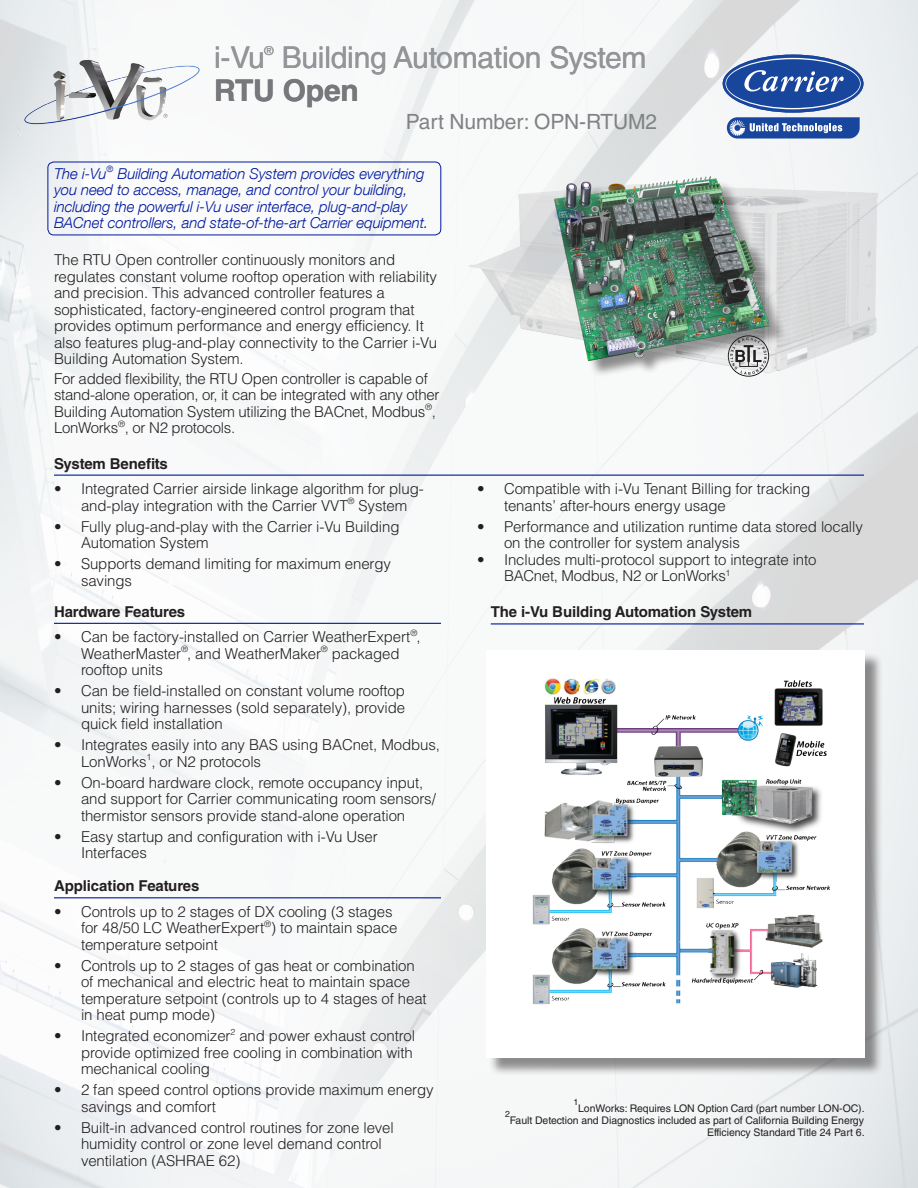
<style>
.page{position:relative;width:918px;height:1188px;background:#fff}
.page>*{position:absolute;margin:0;border:0;box-sizing:border-box;transform-origin:0 0}
.Head_sub{font:30px "Helvetica LT Std";letter-spacing:-.005em;color:#939598}
.Head_Bold_20pt{font:700 30px "Helvetica LT Std";letter-spacing:-.005em;color:#76787b}
.test_10-11_Master{font:21px "Helvetica LT Std";letter-spacing:-.005em;color:#808285}
.test_10-11_Master-2{font:300 15px/16.5px "Helvetica LT Std";letter-spacing:-.005em;color:#231f20}
.text_1011_blue_itali{font:italic 300 15px/16.5px "Helvetica Neue LT Com";letter-spacing:-.005em;color:#00199f}
.Head_10-12_bold_4_co{font:700 15px "Helvetica LT Std";letter-spacing:-.005em;color:#231f20}
.Head_sub-2{font:12.3px "Helvetica LT Std";color:#939598}
.Disclaimer_FR{font:10.5px/12px "Helvetica LT Std";letter-spacing:-.005em;color:#231f20;text-align:right}
.Disclaimer_FR-2{font:8.7px "Helvetica LT Std";color:#231f20}
</style>
<div class="page">
<img style="left:0;top:0;width:918px;height:1188px">
<img style="left:7px;top:54px;width:213px;height:74px">
<svg style="left:727px;top:117px;width:133px;height:22px;background:#4e71b3"></svg>
<svg style="left:723px;top:55px;width:141px;height:58px"></svg>
<svg style="left:725px;top:58px;width:136px;height:51px"></svg>
<div style="left:726px;top:59px;width:134px;height:49px;background:#18469d;border-radius:50%"></div>
<svg style="left:744px;top:70px;width:100px;height:22px"></svg>
<img style="left:465px;top:178px;width:420px;height:200px">
<hr style="left:54px;top:475px;width:810px;height:1px;background:#00199f">
<div style="left:488px;top:652px;width:396px;height:424px;background:#231f20;opacity:.5"></div>
<div style="left:486px;top:650px;width:379px;height:408px;background:#fff"></div>
<img style="left:532px;top:678px;width:298px;height:327px">
<img style="left:655px;top:747px;width:47px;height:29px">
<hr style="left:54px;top:623px;width:387px;height:1px;background:#00199f">
<hr style="left:54px;top:897px;width:387px;height:1px;background:#00199f">
<div style="left:48px;top:162px;width:393px;height:73px;border:1px solid #00199f;border-radius:6px"></div>
<svg style="left:728px;top:335px;width:41px;height:42px;background:#acacad"></svg>
<hr style="left:491px;top:623px;width:373px;height:1px;background:#00199f">
<p class="Head_sub" style="left:214px;top:40px;width:52px">i-Vu</p>
<p class="Head_sub-2" style="left:265px;top:44px;width:11px">®</p>
<p class="Head_sub" style="left:282px;top:40px;width:366px">Building Automation System</p>
<p class="Head_Bold_20pt" style="left:214px;top:72px;width:146px">RTU Open</p>
<p class="test_10-11_Master" style="left:406px;top:109px;width:253px">Part Number: OPN-RTUM2</p>
<p class="text_1011_blue_itali" style="left:54px;top:165px;width:376px">The i-Vu<sup>®</sup> Building Automation System provides everything you need to access, manage, and control your building, including the powerful i-Vu user interface, plug-and-play BACnet controllers, and state-of-the-art Carrier equipment.</p>
<p class="test_10-11_Master-2" style="left:54px;top:252px;width:385px">The RTU Open controller continuously monitors and regulates constant volume rooftop operation with reliability and precision. This advanced controller features a sophisticated, factory-engineered control program that provides optimum performance and energy efficiency. It also features plug-and-play connectivity to the Carrier i-Vu Building Automation System.</p>
<p class="test_10-11_Master-2" style="left:54px;top:370px;width:387px">For added flexibility, the RTU Open controller is capable of stand-alone operation, or, it can be integrated with any other Building Automation System utilizing the BACnet, Modbus<sup>®</sup>, LonWorks<sup>®</sup>, or N2 protocols.</p>
<p class="Head_10-12_bold_4_co" style="left:54px;top:454px;width:115px">System Benefits</p>
<p class="test_10-11_Master-2" style="left:81px;top:480px;width:344px;text-indent:-27px">• Integrated Carrier airside linkage algorithm for plug&shy;and-play integration with the Carrier VVT<sup>®</sup> System</p>
<p class="test_10-11_Master-2" style="left:81px;top:518px;width:320px;text-indent:-27px">• Fully plug-and-play with the Carrier i-Vu Building<br>Automation System</p>
<p class="test_10-11_Master-2" style="left:81px;top:555px;width:312px;text-indent:-27px">• Supports demand limiting for maximum energy savings</p>
<p class="Head_10-12_bold_4_co" style="left:54px;top:602px;width:133px">Hardware Features</p>
<p class="test_10-11_Master-2" style="left:81px;top:629px;width:341px;text-indent:-27px">• Can be factory-installed on Carrier WeatherExpert<sup>®</sup>,<br>WeatherMaster<sup>®</sup>, and WeatherMaker<sup>®</sup> packaged rooftop units</p>
<p class="test_10-11_Master-2" style="left:81px;top:683px;width:326px;text-align:justify;text-indent:-27px">• Can be field-installed on constant volume rooftop units; wiring harnesses (sold separately), provide quick field installation</p>
<p class="test_10-11_Master-2" style="left:81px;top:737px;width:360px;text-indent:-27px">• Integrates easily into any BAS using BACnet, Modbus,<br>LonWorks<sup>1</sup>, or N2 protocols</p>
<p class="test_10-11_Master-2" style="left:81px;top:774px;width:356px;text-indent:-27px">• On-board hardware clock, remote occupancy input, and support for Carrier communicating room sensors/ thermistor sensors provide stand-alone operation</p>
<p class="test_10-11_Master-2" style="left:81px;top:828px;width:298px;text-indent:-27px">• Easy startup and configuration with i-Vu User<br>Interfaces</p>
<p class="Head_10-12_bold_4_co" style="left:54px;top:877px;width:147px">Application Features</p>
<p class="test_10-11_Master-2" style="left:81px;top:903px;width:318px;text-indent:-27px">• Controls up to 2 stages of DX cooling (3 stages for 48/50 LC WeatherExpert<sup>®</sup>) to maintain space temperature setpoint</p>
<p class="test_10-11_Master-2" style="left:81px;top:957px;width:347px;text-indent:-27px">• Controls up to 2 stages of gas heat or combination of mechanical and electric heat to maintain space temperature setpoint (controls up to 4 stages of heat in heat pump mode)</p>
<p class="test_10-11_Master-2" style="left:81px;top:1028px;width:336px;text-indent:-27px">• Integrated economizer<sup>2</sup> and power exhaust control provide optimized free cooling in combination with mechanical cooling</p>
<p class="test_10-11_Master-2" style="left:81px;top:1082px;width:354px;text-indent:-27px">• 2 fan speed control options provide maximum energy savings and comfort</p>
<p class="test_10-11_Master-2" style="left:81px;top:1119px;width:314px;text-indent:-27px">• Built-in advanced control routines for zone level humidity control or zone level demand control ventilation (ASHRAE 62)</p>
<p class="test_10-11_Master-2" style="left:504px;top:480px;width:308px;text-indent:-27px">• Compatible with i-Vu Tenant Billing for tracking tenants’ after-hours energy usage</p>
<p class="test_10-11_Master-2" style="left:504px;top:518px;width:360px;text-indent:-27px">• Performance and utilization runtime data stored locally on the controller for system analysis</p>
<p class="test_10-11_Master-2" style="left:504px;top:551px;width:314px;text-indent:-27px">• Includes multi-protocol support to integrate into<br>BACnet, Modbus, N2 or LonWorks<sup>1</sup></p>
<p class="Head_10-12_bold_4_co" style="left:491px;top:603px;width:263px">The i-Vu Building Automation System</p>
<p class="Disclaimer_FR-2" style="left:573px;top:1097px;width:6px">1</p>
<p class="Disclaimer_FR" style="left:578px;top:1102px;width:288px">LonWorks: Requires LON Option Card (part number LON-OC).</p>
<p class="Disclaimer_FR-2" style="left:505px;top:1109px;width:6px">2</p>
<p class="Disclaimer_FR" style="left:510px;top:1114px;width:356px">Fault Detection and Diagnostics included as part of California Building Energy<br>Efficiency Standard Title 24 Part 6.</p>
</div>
